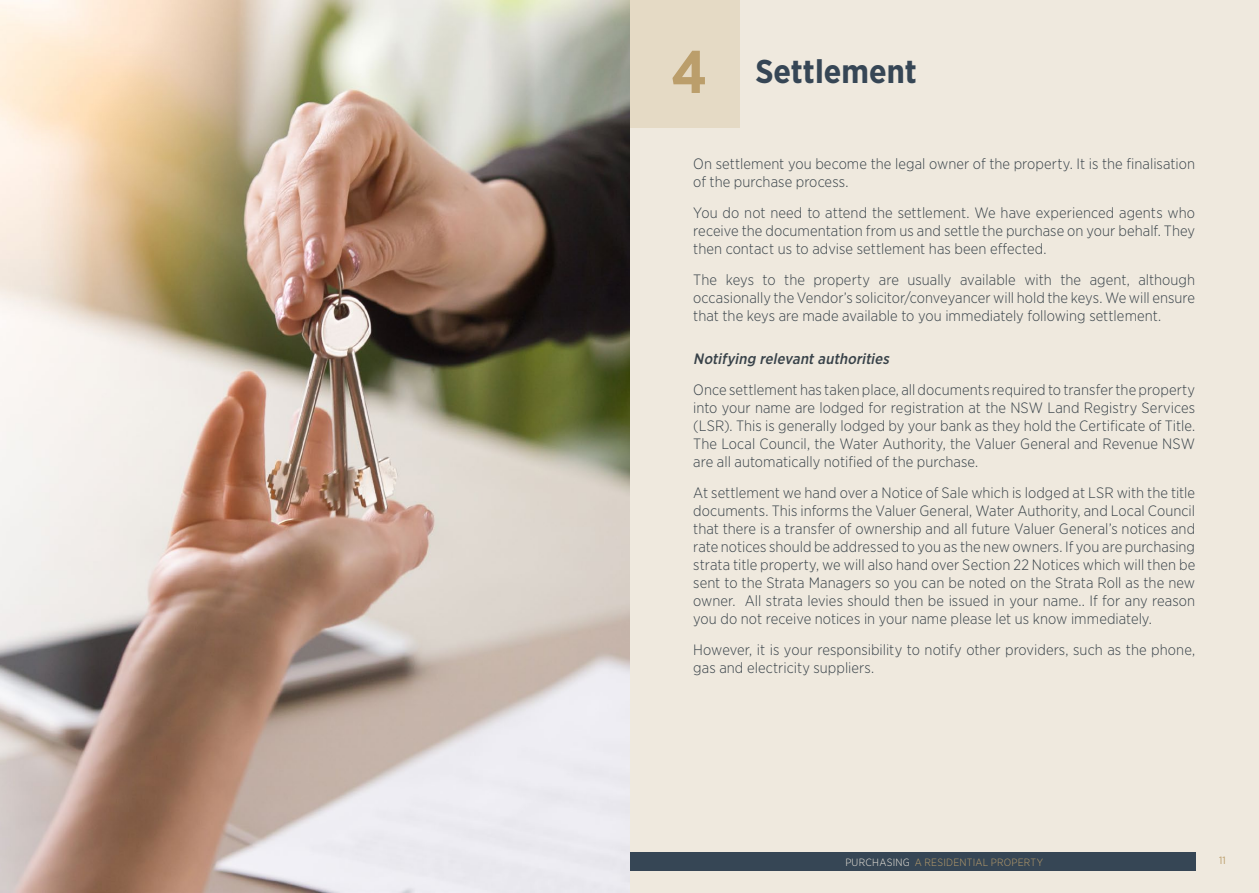
<style>
.page{position:relative;width:1259px;height:893px;background:#efe9de}
.page>*{position:absolute;margin:0;border:0;box-sizing:border-box;transform-origin:0 0}
.t1{font:700 33px "Gotham Narrow";color:#364655}
.t2{font:300 15px/18px "Gotham Narrow";letter-spacing:.005em;color:#384249;text-align:justify}
.t3{font:italic 500 15px "Gotham Narrow";color:#384249}
.t4{font:300 10.5px "Gotham Narrow";letter-spacing:.025em;color:#bb9e6b}
.t5{font:10.5px "Gotham Narrow";color:#bb9e6b}
.s1{font-size:60px;color:#bb9e6b}
.s2{color:#efe9de}
</style>
<div class="page">
<div style="left:64px;top:852px;width:1131px;height:19px;background:#364655"></div>
<div style="left:629px;top:0;width:111px;height:128px;background:#e5dac5"></div>
<img style="left:0;top:0;width:629px;height:893px">
<h1 class="t1" style="left:671px;top:51px;width:247px"><span class="s1">4</span> Settlement</h1>
<p class="t2" style="left:693px;top:155px;width:503px">On settlement you become the legal owner of the property. It is the finalisation of the purchase process.</p>
<p class="t2" style="left:693px;top:203px;width:503px">You do not need to attend the settlement. We have experienced agents who receive the documentation from us and settle the purchase on your behalf. They then contact us to advise settlement has been effected.</p>
<p class="t2" style="left:693px;top:270px;width:503px">The keys to the property are usually available with the agent, although occasionally the Vendor’s solicitor/conveyancer will hold the keys. We will ensure that the keys are made available to you immediately following settlement.</p>
<p class="t3" style="left:693px;top:350px;width:201px">Notifying relevantauthorities</p>
<p class="t2" style="left:693px;top:380px;width:503px">Once settlement has taken place, all documents required to transfer the property into your name are lodged for registration at the NSW Land Registry Services (LSR). This is generally lodged by your bank as they hold the Certificate of Title.<br>The Local Council, the Water Authority, the Valuer General and Revenue NSW are all automatically notified of the purchase.</p>
<p class="t2" style="left:693px;top:483px;width:503px">At settlement we hand over a Notice of Sale which is lodged at LSR with the title documents. This informs the Valuer General, Water Authority, and Local Council that there is a transfer of ownership and all future Valuer General’s notices and rate notices should be addressed to you as the new owners. If you are purchasing strata title property, we will also hand over Section 22 Notices which will then be sent to the Strata Managers so you can be noted on the Strata Roll as the new owner. All strata levies should then be issued in your name.. If for any reason you do not receive notices in your name please let us know immediately.</p>
<p class="t2" style="left:693px;top:640px;width:503px">However, it is your responsibility to notify other providers, such as the phone, gas and electricity suppliers.</p>
<p class="t4" style="left:845px;top:855px;width:199px"><span class="s2">PURCHASING</span> A RESIDENTIAL PROPERTY</p>
<p class="t5" style="left:1219px;top:854px;width:8px">11</p>
</div>
